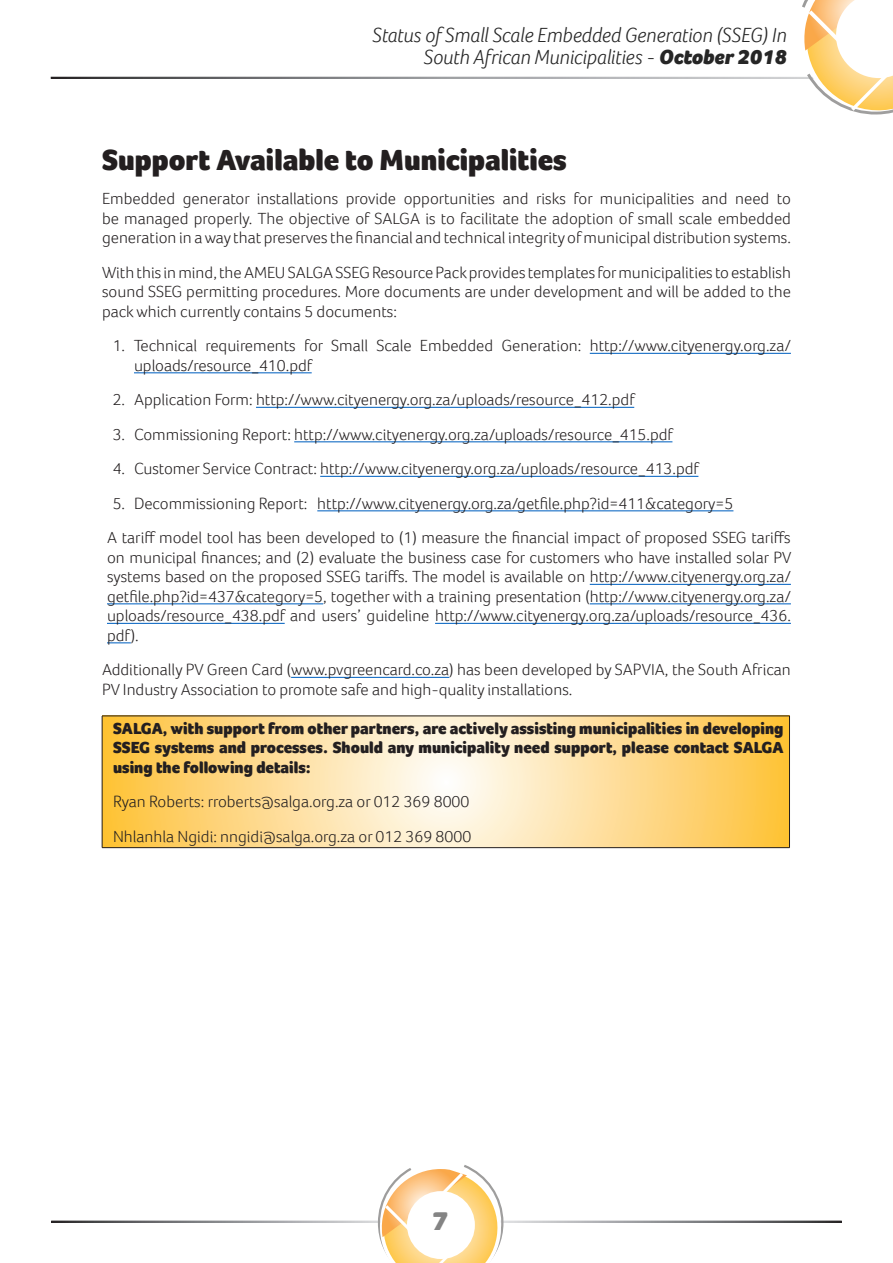
<style>
.page{position:relative;width:893px;height:1263px;background:#fff}
.page>*{position:absolute;margin:0;border:0;box-sizing:border-box;transform-origin:0 0}
.t1{font:900 30px "Foco";color:#231f20}
.t2{font:900 27px "Foco";color:#848484}
.t3{font:italic 300 21px/22.5px "Foco";color:#262626;text-align:right}
.t4{font:300 16.5px/19.5px "Foco";color:#231f20}
.t5{font:900 16.5px/19.5px "Foco";color:#231f20;text-align:justify}
.s1{font-weight:900}
</style>
<div class="page">
<svg style="left:373px;top:1165px;width:135px;height:98px"></svg>
<svg style="left:794px;top:0;width:99px;height:115px"></svg>
<hr style="left:590px;top:353px;width:201px;height:1px;background:#0563c1">
<hr style="left:134px;top:372px;width:178px;height:1px;background:#0563c1">
<hr style="left:256px;top:407px;width:378px;height:1px;background:#0563c1">
<hr style="left:294px;top:441px;width:378px;height:1px;background:#0563c1">
<hr style="left:320px;top:476px;width:378px;height:1px;background:#0563c1">
<hr style="left:317px;top:510px;width:416px;height:1px;background:#0563c1">
<hr style="left:590px;top:584px;width:201px;height:1px;background:#0563c1">
<hr style="left:107px;top:603px;width:216px;height:1px;background:#0563c1">
<hr style="left:590px;top:603px;width:201px;height:1px;background:#0563c1">
<hr style="left:107px;top:623px;width:178px;height:1px;background:#0563c1">
<hr style="left:435px;top:623px;width:356px;height:1px;background:#0563c1">
<svg style="left:107px;top:642px;width:24px;height:1px"></svg>
<hr style="left:291px;top:677px;width:158px;height:1px;background:#0563c1">
<svg style="left:103px;top:717px;width:686px;height:130px;background:#fedd95"></svg>
<hr style="left:102px;top:716px;width:1px;height:131px;background:#231f20">
<hr style="left:102px;top:716px;width:688px;height:1px;background:#231f20">
<hr style="left:789px;top:716px;width:1px;height:131px;background:#231f20">
<hr style="left:102px;top:847px;width:688px;height:1px;background:#231f20">
<p class="t3" style="left:372px;top:23px;width:416px">Status of Small Scale Embedded Generation (SSEG) In<br>South African Municipalities - <span class="s1">October 2018</span></p>
<h1 class="t1" style="left:102px;top:140px;width:466px">Support Available to Municipalities</h1>
<p class="t4" style="left:102px;top:189px;width:690px;text-align:justify">Embedded generator installations provide opportunities and risks for municipalities and need to be managed properly. The objective of SALGA is to facilitate the adoption of small scale embedded generation in a way that preserves the financial and technical integrity of municipal distribution systems.</p>
<p class="t4" style="left:102px;top:262px;width:690px;text-align:justify">With this in mind, the AMEU SALGA SSEG Resource Pack provides templates for municipalities to establish sound SSEG permitting procedures. More documents are under development and will be added to the pack which currently contains 5 documents:</p>
<p class="t4" style="left:134px;top:336px;width:658px;text-indent:-21px">1. Technical requirements for Small Scale Embedded Generation: http://www.cityenergy.org.za/ uploads/resource_410.pdf</p>
<p class="t4" style="left:113px;top:390px;width:523px">2. Application Form: http://www.cityenergy.org.za/uploads/resource_412.pdf</p>
<p class="t4" style="left:113px;top:424px;width:562px">3. Commissioning Report: http://www.cityenergy.org.za/uploads/resource_415.pdf</p>
<p class="t4" style="left:113px;top:459px;width:588px">4. Customer Service Contract: http://www.cityenergy.org.za/uploads/resource_413.pdf</p>
<p class="t4" style="left:107px;top:486px;width:685px;line-height:34.5px;text-indent:6px">5. Decommissioning Report: http://www.cityenergy.org.za/getfile.php?id=411&amp;category=5<br>A tariff model tool has been developed to (1) measure the financial impact of proposed SSEG tariffs</p>
<p class="t4" style="left:107px;top:547px;width:686px;text-align:justify">on municipal finances; and (2) evaluate the business case for customers who have installed solar PV systems based on the proposed SSEG tariffs. The model is available on http://www.cityenergy.org.za/ getfile.php?id=437&amp;category=5, together with a training presentation (http://www.cityenergy.org.za/ uploads/resource_438.pdf and users’ guideline http://www.cityenergy.org.za/uploads/resource_436. pdf).</p>
<p class="t4" style="left:102px;top:660px;width:690px">Additionally PV Green Card (www.pvgreencard.co.za) has been developed by SAPVIA, the South African<br>PV Industry Association to promote safe and high-quality installations.</p>
<p class="t5" style="left:113px;top:718px;width:672px">SALGA, with support from other partners, are actively assisting municipalities in developing SSEG systems and processes. Should any municipality need support, please contact SALGA using the following details:</p>
<p class="t4" style="left:113px;top:784px;width:360px;line-height:34.5px">Ryan Roberts: rroberts@salga.org.za or 012 369 8000<br>Nhlanhla Ngidi: nngidi@salga.org.za or 012 369 8000</p>
<h2 class="t2" style="left:432px;top:1203px;width:17px">7</h2>
</div>
